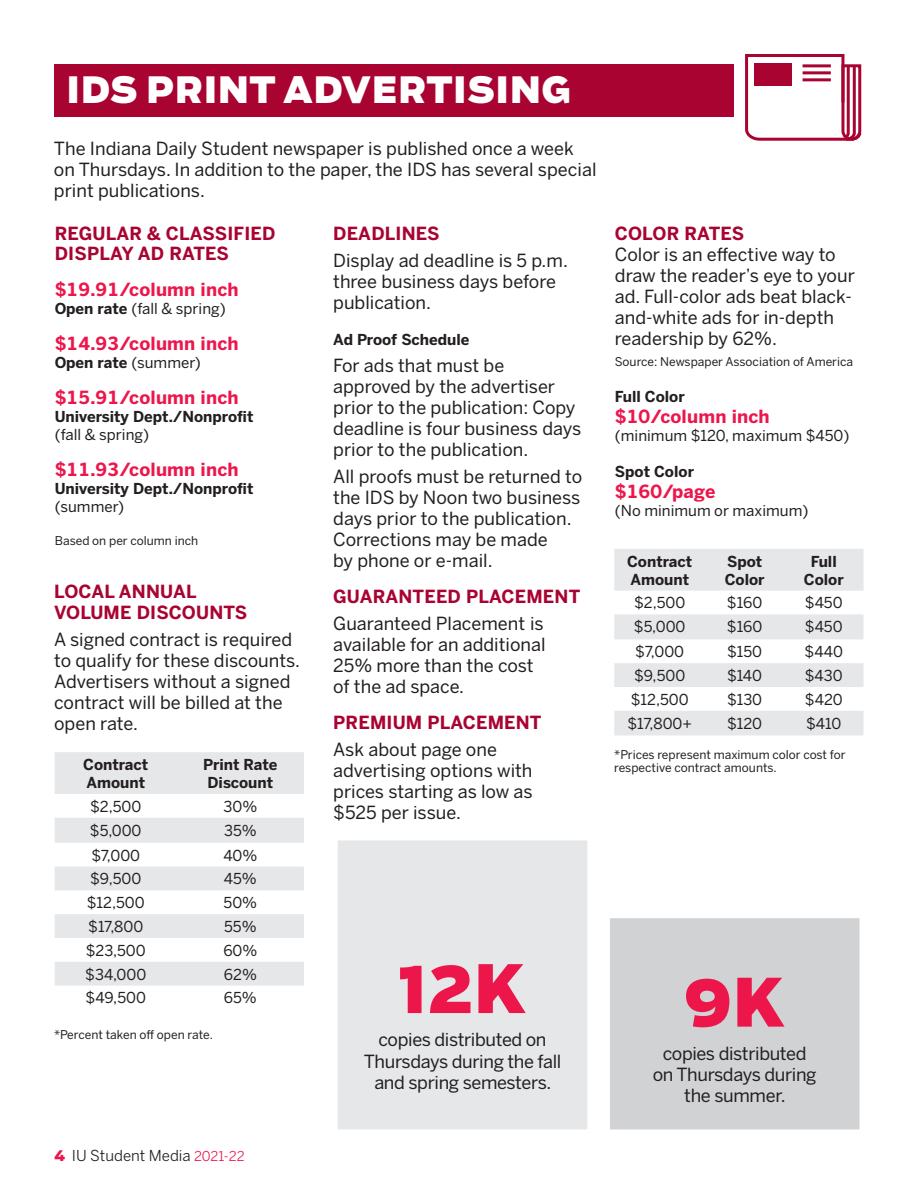
<style>
.page{position:relative;width:918px;height:1188px;background:#fff}
.page>*{position:absolute;margin:0;border:0;box-sizing:border-box;transform-origin:0 0}
.t1{font:900 66px "Boomer";color:#ed164b}
.t2{font:900 36px "Boomer";letter-spacing:.025em;color:#fff}
.t3{font:18px/21px "Benton Sans";color:#231f20}
.t4{font:700 18px/19.5px "Benton Sans";letter-spacing:.01em;color:#a90332}
.t5{font:18px/21.6px "Benton Sans";letter-spacing:-.02em;color:#231f20;text-align:center}
.t6{font:700 18px "Benton Sans";letter-spacing:.01em;color:#ed164b}
.t7{font:15px "Benton Sans";color:#231f20}
.t8{font:700 15px/18px "Benton Sans";color:#231f20}
.t9{font:15px "Benton Sans";color:#231f20}
.t10{font:12px/13.5px "Benton Sans";color:#231f20}
.s1{font-weight:700}
.s2{font-weight:400}
.s3{font-family:"Boomer";font-weight:900;color:#ed164b}
.s4{font-size:13.5px;color:#ed164b}
</style>
<div class="page">
<div style="left:55px;top:64px;width:679px;height:53px;background:#a90332"></div>
<div style="left:336px;top:838px;width:254px;height:294px;background:#e6e7e9"></div>
<div style="left:333px;top:836px;width:259px;height:298px;border:4px solid #fff"></div>
<div style="left:608px;top:916px;width:254px;height:216px;background:#d1d2d4"></div>
<div style="left:605px;top:914px;width:259px;height:220px;border:4px solid #fff"></div>
<svg style="left:745px;top:54px;width:117px;height:87px"></svg>
<div style="left:755px;top:63px;width:37px;height:22px;background:#a90332"></div>
<hr style="left:803px;top:64px;width:28px;height:3px;background:#a90332">
<hr style="left:803px;top:71px;width:28px;height:3px;background:#a90332">
<hr style="left:803px;top:78px;width:28px;height:3px;background:#a90332">
<svg style="left:55px;top:752px;width:249px;height:234px;fill:#e6e7e9"></svg>
<svg style="left:614px;top:549px;width:250px;height:186px;fill:#e6e7e9"></svg>
<h2 class="t2" style="left:67px;top:76px;width:506px">IDS PRINT ADVERTISING</h2>
<p class="t3" style="left:54px;top:139px;width:544px">The Indiana Daily Student newspaper is published once a week on Thursdays. In addition to the paper, the IDS has several special print publications.</p>
<p class="t4" style="left:55px;top:225px;width:222px">REGULAR &amp; CLASSIFIED<br>DISPLAY AD RATES</p>
<p class="t6" style="left:55px;top:282px;width:185px">$19.91/column inch</p>
<p class="t7" style="left:55px;top:302px;width:173px"><span class="s1">Open rate</span> (fall &amp; spring)</p>
<p class="t6" style="left:55px;top:336px;width:185px">$14.93/column inch</p>
<p class="t8" style="left:55px;top:354px;width:148px">Open rate <span class="s2">(summer)</span></p>
<p class="t6" style="left:55px;top:390px;width:185px">$15.91/column inch</p>
<p class="t8" style="left:55px;top:408px;width:200px">University Dept./Nonprofit</p>
<p class="t7" style="left:55px;top:428px;width:96px">(fall &amp; spring)</p>
<p class="t6" style="left:55px;top:462px;width:185px">$11.93/column inch</p>
<p class="t8" style="left:55px;top:480px;width:200px">University Dept./Nonprofit</p>
<p class="t7" style="left:55px;top:500px;width:71px">(summer)</p>
<p class="t10" style="left:55px;top:534px;width:145px">Based on per column inch</p>
<p class="t4" style="left:54px;top:583px;width:195px;line-height:21px">LOCAL ANNUAL<br>VOLUME DISCOUNTS</p>
<p class="t3" style="left:54px;top:631px;width:247px">A signed contract is required to qualify for these discounts.<br>Advertisers without a signed contract will be billed at the open rate.</p>
<p class="t8" style="left:83px;top:757px;width:67px">Contract<br>Amount</p>
<p class="t8" style="left:203px;top:757px;width:76px">Print Rate<br>Discount</p>
<p class="t7" style="left:90px;top:801px;width:53px">$2,500</p>
<p class="t7" style="left:224px;top:801px;width:35px">30%</p>
<p class="t7" style="left:90px;top:824px;width:53px">$5,000</p>
<p class="t7" style="left:224px;top:824px;width:34px">35%</p>
<p class="t7" style="left:91px;top:849px;width:50px">$7,000</p>
<p class="t7" style="left:223px;top:849px;width:36px">40%</p>
<p class="t7" style="left:90px;top:873px;width:53px">$9,500</p>
<p class="t7" style="left:224px;top:873px;width:35px">45%</p>
<p class="t7" style="left:87px;top:897px;width:59px">$12,500</p>
<p class="t7" style="left:224px;top:897px;width:35px">50%</p>
<p class="t7" style="left:88px;top:921px;width:57px">$17,800</p>
<p class="t7" style="left:224px;top:921px;width:34px">55%</p>
<p class="t7" style="left:86px;top:945px;width:61px">$23,500</p>
<p class="t7" style="left:223px;top:945px;width:36px">60%</p>
<p class="t7" style="left:85px;top:968px;width:63px">$34,000</p>
<p class="t7" style="left:224px;top:968px;width:35px">62%</p>
<p class="t7" style="left:86px;top:992px;width:62px">$49,500</p>
<p class="t7" style="left:224px;top:992px;width:34px">65%</p>
<p class="t10" style="left:54px;top:1029px;width:160px">*Percent taken off open rate.</p>
<p class="t9" style="left:54px;top:1147px;width:192px"><span class="s3">4</span> IU Student Media <span class="s4">2021-22</span></p>
<p class="t4" style="left:333px;top:225px;width:108px">DEADLINES</p>
<p class="t3" style="left:333px;top:252px;width:236px">Display ad deadline is 5 p.m. three business days before publication.</p>
<p class="t8" style="left:333px;top:332px;width:138px">Ad Proof Schedule</p>
<p class="t3" style="left:333px;top:357px;width:250px">For ads that must be approved by the advertiser prior to the publication: Copy deadline is four business days prior to the publication.</p>
<p class="t3" style="left:333px;top:468px;width:251px">All proofs must be returned to the IDS by Noon two business days prior to the publication.<br>Corrections may be made<br>by phone or e-mail.</p>
<p class="t4" style="left:333px;top:588px;width:249px">GUARANTEED PLACEMENT</p>
<p class="t3" style="left:333px;top:615px;width:214px">Guaranteed Placement is available for an additional<br>25% more than the cost of the ad space.</p>
<p class="t4" style="left:333px;top:714px;width:210px">PREMIUM PLACEMENT</p>
<p class="t3" style="left:333px;top:741px;width:201px">Ask about page one advertising options with prices starting as low as $525 per issue.</p>
<h1 class="t1" style="left:398px;top:964px;width:130px">12K</h1>
<p class="t5" style="left:364px;top:1030px;width:199px">copies distributed on<br>Thursdays during the fall and spring semesters.</p>
<p class="t4" style="left:615px;top:225px;width:131px">COLOR RATES</p>
<p class="t3" style="left:615px;top:246px;width:242px">Color is an effective way to draw the reader’s eye to your ad. Full-color ads beat black&shy;and-white ads for in-depth readership by 62%.</p>
<p class="t10" style="left:615px;top:356px;width:240px">Source: Newspaper Association of America</p>
<p class="t8" style="left:615px;top:389px;width:71px">Full Color</p>
<p class="t6" style="left:615px;top:410px;width:156px">$10/column inch</p>
<p class="t7" style="left:615px;top:430px;width:236px">(minimum $120, maximum $450)</p>
<p class="t8" style="left:615px;top:464px;width:81px">Spot Color</p>
<p class="t6" style="left:615px;top:485px;width:102px">$160/page</p>
<p class="t7" style="left:615px;top:505px;width:195px">(No minimum or maximum)</p>
<p class="t8" style="left:627px;top:554px;width:67px">Contract<br>Amount</p>
<p class="t8" style="left:725px;top:554px;width:41px">Spot<br>Color</p>
<p class="t8" style="left:804px;top:554px;width:41px;text-align:center">Full<br>Color</p>
<p class="t7" style="left:634px;top:597px;width:53px">$2,500</p>
<p class="t7" style="left:727px;top:597px;width:37px">$160</p>
<p class="t7" style="left:805px;top:597px;width:39px">$450</p>
<p class="t7" style="left:634px;top:621px;width:53px">$5,000</p>
<p class="t7" style="left:727px;top:621px;width:37px">$160</p>
<p class="t7" style="left:805px;top:621px;width:39px">$450</p>
<p class="t7" style="left:635px;top:646px;width:50px">$7,000</p>
<p class="t7" style="left:727px;top:646px;width:37px">$150</p>
<p class="t7" style="left:805px;top:646px;width:40px">$440</p>
<p class="t7" style="left:634px;top:670px;width:53px">$9,500</p>
<p class="t7" style="left:727px;top:670px;width:36px">$140</p>
<p class="t7" style="left:805px;top:670px;width:39px">$430</p>
<p class="t7" style="left:631px;top:694px;width:59px">$12,500</p>
<p class="t7" style="left:727px;top:694px;width:37px">$130</p>
<p class="t7" style="left:805px;top:694px;width:39px">$420</p>
<p class="t7" style="left:627px;top:717px;width:66px">$17,800+</p>
<p class="t7" style="left:727px;top:717px;width:37px">$120</p>
<p class="t7" style="left:806px;top:717px;width:37px">$410</p>
<p class="t10" style="left:614px;top:749px;width:233px">*Prices represent maximum color cost for respective contract amounts.</p>
<h1 class="t1" style="left:684px;top:977px;width:103px">9K</h1>
<p class="t5" style="left:653px;top:1044px;width:165px">copies distributed on Thursdays during the summer.</p>
</div>
